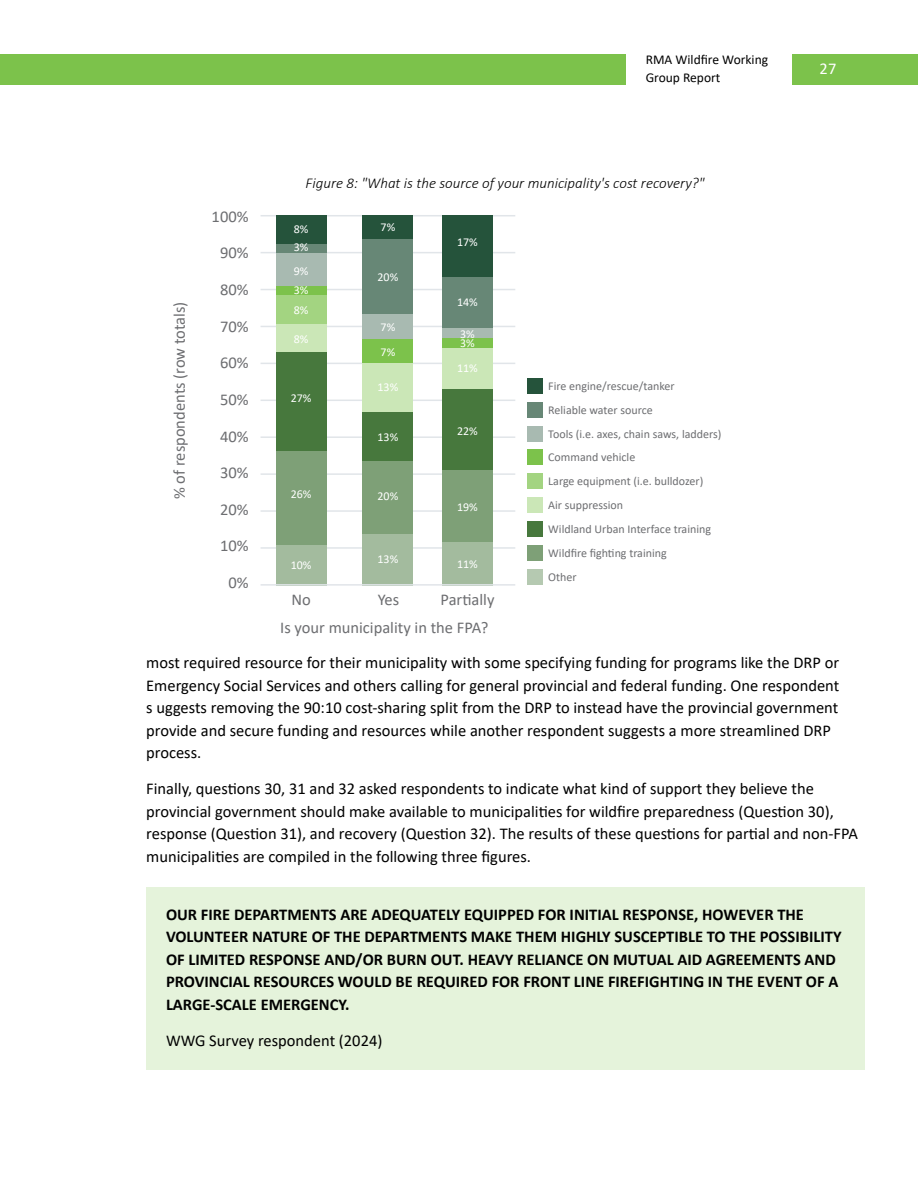
<style>
.page{position:relative;width:918px;height:1188px;background:#fff}
.page>*{position:absolute;margin:0;border:0;box-sizing:border-box;transform-origin:0 0}
.t1{font:16.5px/22.5px "Calibri";color:#000}
.t2{font:700 16.5px/22.5px "Calibri";color:#000}
.t3{font:16.5px/28.7px "Calibri";color:#6d6e71}
.t4{font:16.5px "Calibri";color:#fff}
.t5{font:italic 300 15px "Calibri";color:#000}
.t6{font:13.5px/18px "Calibri";color:#000}
.t7{font:12px/23.9px "Calibri";color:#6d6e71}
.t8{font:12px/9.8px "Calibri";color:#fff}
</style>
<div class="page">
<div style="left:792px;top:54px;width:126px;height:30px;background:#7cc24b"></div>
<div style="left:0;top:54px;width:626px;height:30px;background:#7cc24b"></div>
<div style="left:146px;top:887px;width:718px;height:147px;background:#e5f3db"></div>
<div style="left:146px;top:1013px;width:718px;height:57px;background:#e5f3db"></div>
<hr style="left:261px;top:547px;width:254px;height:2px;background:#e1e5e9">
<hr style="left:261px;top:510px;width:254px;height:2px;background:#e1e5e9">
<hr style="left:261px;top:473px;width:254px;height:2px;background:#e1e5e9">
<hr style="left:261px;top:436px;width:254px;height:2px;background:#e1e5e9">
<hr style="left:261px;top:400px;width:254px;height:1px;background:#e1e5e9">
<hr style="left:261px;top:363px;width:254px;height:1px;background:#e1e5e9">
<hr style="left:261px;top:326px;width:254px;height:1px;background:#e1e5e9">
<hr style="left:261px;top:289px;width:254px;height:1px;background:#e1e5e9">
<hr style="left:261px;top:252px;width:254px;height:1px;background:#e1e5e9">
<hr style="left:261px;top:215px;width:254px;height:1px;background:#e1e5e9">
<div style="left:276px;top:215px;width:50px;height:371px;background:#25533b"></div>
<div style="left:276px;top:244px;width:50px;height:342px;background:#678776"></div>
<div style="left:276px;top:253px;width:50px;height:333px;background:#a8bab1"></div>
<div style="left:276px;top:286px;width:50px;height:300px;background:#7cc24b"></div>
<div style="left:276px;top:295px;width:50px;height:291px;background:#a3d481"></div>
<div style="left:276px;top:324px;width:50px;height:262px;background:#cbe7b7"></div>
<div style="left:276px;top:352px;width:50px;height:234px;background:#47783d"></div>
<div style="left:276px;top:451px;width:50px;height:135px;background:#7ea077"></div>
<div style="left:276px;top:545px;width:50px;height:41px;background:#a3bb9e"></div>
<div style="left:363px;top:215px;width:50px;height:371px;background:#25533b"></div>
<div style="left:363px;top:240px;width:50px;height:346px;background:#678776"></div>
<div style="left:363px;top:314px;width:50px;height:272px;background:#a8bab1"></div>
<div style="left:363px;top:339px;width:50px;height:247px;background:#7cc24b"></div>
<div style="left:363px;top:363px;width:50px;height:223px;background:#cbe7b7"></div>
<div style="left:363px;top:412px;width:50px;height:174px;background:#47783d"></div>
<div style="left:363px;top:461px;width:50px;height:125px;background:#7ea077"></div>
<div style="left:363px;top:534px;width:50px;height:52px;background:#a3bb9e"></div>
<div style="left:442px;top:215px;width:51px;height:371px;background:#25533b"></div>
<div style="left:442px;top:277px;width:51px;height:309px;background:#678776"></div>
<div style="left:442px;top:328px;width:51px;height:258px;background:#a8bab1"></div>
<div style="left:442px;top:338px;width:51px;height:248px;background:#7cc24b"></div>
<div style="left:442px;top:348px;width:51px;height:238px;background:#cbe7b7"></div>
<div style="left:442px;top:389px;width:51px;height:197px;background:#47783d"></div>
<div style="left:442px;top:470px;width:51px;height:116px;background:#7ea077"></div>
<div style="left:442px;top:542px;width:51px;height:44px;background:#a3bb9e"></div>
<hr style="left:261px;top:584px;width:254px;height:2px;background:#e1e5e9">
<div style="left:527px;top:378px;width:15px;height:15px;background:#25533b"></div>
<div style="left:527px;top:450px;width:15px;height:15px;background:#7cc24b"></div>
<div style="left:527px;top:521px;width:15px;height:15px;background:#47783d"></div>
<div style="left:527px;top:402px;width:15px;height:15px;background:#678776"></div>
<div style="left:527px;top:474px;width:15px;height:15px;background:#a3d481"></div>
<div style="left:527px;top:545px;width:15px;height:15px;background:#7ea077"></div>
<div style="left:527px;top:426px;width:15px;height:15px;background:#a8bab1"></div>
<div style="left:527px;top:498px;width:15px;height:15px;background:#cbe7b7"></div>
<div style="left:527px;top:569px;width:15px;height:15px;background:#b5c9b1"></div>
<p class="t6" style="left:646px;top:50px;width:124px">RMA Wildfire Working<br>Group Report</p>
<p class="t3" style="left:165px;top:499px;width:199px;rotate:-90deg">% of respondents (row totals)</p>
<p class="t3" style="left:212px;top:202px;width:38px">100%</p>
<p class="t3" style="left:220px;top:238px;width:30px">90%</p>
<p class="t3" style="left:220px;top:275px;width:30px">80%</p>
<p class="t3" style="left:220px;top:311px;width:30px">70%</p>
<p class="t3" style="left:220px;top:348px;width:30px">60%</p>
<p class="t3" style="left:220px;top:385px;width:30px">50%</p>
<p class="t3" style="left:220px;top:421px;width:30px">40%</p>
<p class="t3" style="left:220px;top:458px;width:30px">30%</p>
<p class="t3" style="left:220px;top:495px;width:30px">20%</p>
<p class="t3" style="left:220px;top:531px;width:30px">10%</p>
<p class="t3" style="left:228px;top:568px;width:22px">0%</p>
<p class="t5" style="left:306px;top:174px;width:400px">Figure 8: "What is the source of your municipality's cost recovery?"</p>
<p class="t8" style="left:294px;top:223px;width:16px">8%</p>
<p class="t8" style="left:381px;top:222px;width:16px">7%</p>
<p class="t8" style="left:294px;top:242px;width:16px">3%</p>
<p class="t8" style="left:294px;top:285px;width:16px">3%</p>
<p class="t8" style="left:294px;top:266px;width:16px">9%</p>
<p class="t8" style="left:294px;top:304px;width:16px">8%</p>
<p class="t8" style="left:294px;top:333px;width:16px">8%</p>
<p class="t8" style="left:291px;top:393px;width:22px">27%</p>
<p class="t8" style="left:291px;top:489px;width:22px">26%</p>
<p class="t8" style="left:291px;top:560px;width:22px">10%</p>
<p class="t8" style="left:378px;top:272px;width:22px">20%</p>
<p class="t8" style="left:381px;top:314px;width:16px;line-height:25px">7%<br>7%</p>
<p class="t8" style="left:378px;top:382px;width:22px">13%</p>
<p class="t8" style="left:378px;top:432px;width:22px">13%</p>
<p class="t8" style="left:378px;top:491px;width:22px">20%</p>
<p class="t8" style="left:378px;top:554px;width:22px">13%</p>
<p class="t8" style="left:457px;top:237px;width:22px">17%</p>
<p class="t8" style="left:457px;top:297px;width:22px">14%</p>
<p class="t8" style="left:460px;top:329px;width:16px">3%<br>3%</p>
<p class="t8" style="left:457px;top:362px;width:22px">11%</p>
<p class="t8" style="left:457px;top:426px;width:22px">22%</p>
<p class="t8" style="left:457px;top:502px;width:22px">19%</p>
<p class="t8" style="left:457px;top:559px;width:22px">11%</p>
<p class="t3" style="left:280px;top:585px;width:216px;text-indent:160px">Partially<br>Is your municipality in the FPA?</p>
<p class="t3" style="left:292px;top:585px;width:21px">No</p>
<p class="t3" style="left:378px;top:585px;width:23px">Yes</p>
<p class="t7" style="left:548px;top:374px;width:175px">Fire engine/rescue/tanker<br>Reliable water source<br>Tools (i.e. axes, chain saws, ladders)<br>Command vehicle<br>Large equipment (i.e. bulldozer)<br>Air suppression<br>Wildland Urban Interface training<br>Wildfire fighting training<br>Other</p>
<p class="t4" style="left:820px;top:57px;width:18px">27</p>
<p class="t1" style="left:146px;top:651px;width:695px">most required resource for their municipality with some specifying funding for programs like the DRP or Emergency Social Services and others calling for general provincial and federal funding. One respondent s uggests removing the 90:10 cost-sharing split from the DRP to instead have the provincial government provide and secure funding and resources while another respondent suggests a more streamlined DRP process.</p>
<p class="t1" style="left:146px;top:777px;width:713px">Finally, questions 30, 31 and 32 asked respondents to indicate what kind of support they believe the provincial government should make available to municipalities for wildfire preparedness (Question 30), response (Question 31), and recovery (Question 32). The results of these questions for partial and non-FPA municipalities are compiled in the following three figures.</p>
<p class="t2" style="left:166px;top:903px;width:677px">OUR FIRE DEPARTMENTS ARE ADEQUATELY EQUIPPED FOR INITIAL RESPONSE, HOWEVER THE VOLUNTEER NATURE OF THE DEPARTMENTS MAKE THEM HIGHLY SUSCEPTIBLE TO THE POSSIBILITY OF LIMITED RESPONSE AND/OR BURN OUT. HEAVY RELIANCE ON MUTUAL AID AGREEMENTS AND PROVINCIAL RESOURCES WOULD BE REQUIRED FOR FRONT LINE FIREFIGHTING IN THE EVENT OF A LARGE-SCALE EMERGENCY.</p>
<p class="t1" style="left:166px;top:1028px;width:218px">WWG Survey respondent (2024)</p>
</div>
